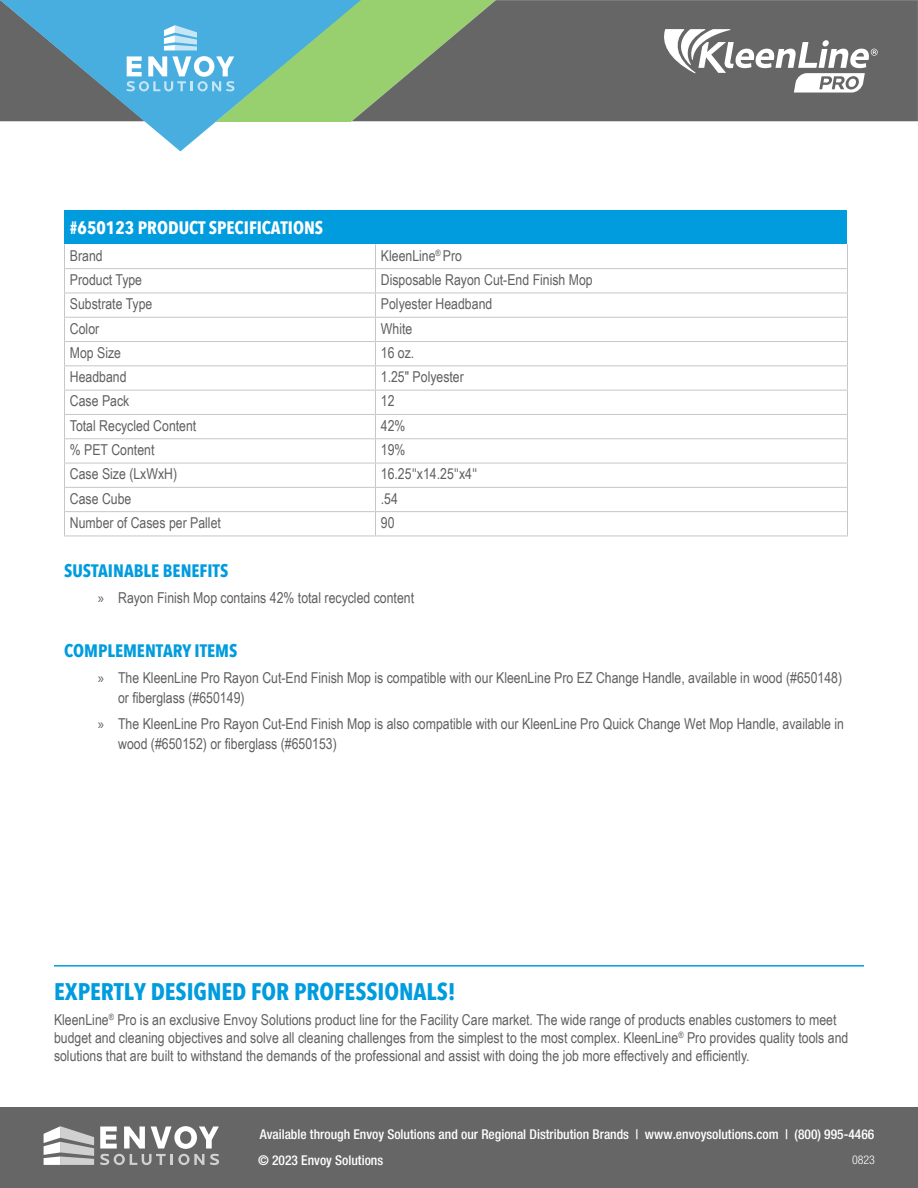
<style>
.page{position:relative;width:918px;height:1188px;background:#fff}
.page>*{position:absolute;margin:0;border:0;box-sizing:border-box;transform-origin:0 0}
.t1{font:700 24px "Avenir Next Condensed";color:#009cde}
.subheader{font:700 18px "Avenir Next Condensed";color:#009cde}
.t2{font:700 18px "Avenir Next Condensed";color:#fff}
.general_text{font:15px/18px "Arial Narrow";color:#5f6062}
.t3{font:500 condensed 13.5px "Helvetica Neue LT Std";color:#fff}
.t4{font:300 condensed 12px "Helvetica Neue LT Std";color:#fff}
.s1{font-family:"Helvetica Neue LT Std";font-weight:300;font-stretch:condensed}
.s2{font-family:"Myriad Pro"}
</style>
<div class="page">
<div style="left:0;top:1107px;width:918px;height:81px;background:#666"></div>
<svg style="left:100px;top:1126px;width:119px;height:39px"></svg>
<svg style="left:44px;top:1126px;width:50px;height:39px"></svg>
<div style="left:506px;top:0;width:412px;height:121px;background:#666"></div>
<svg style="left:0;top:121px;width:364px;height:30px"></svg>
<svg style="left:0;top:0;width:506px;height:121px;background:#6ba39d"></svg>
<svg style="left:661px;top:29px;width:217px;height:64px"></svg>
<hr style="left:54px;top:965px;width:810px;height:2px;background:#009cde">
<div style="left:64px;top:211px;width:784px;height:33px;background:#009cde"></div>
<svg style="left:65px;top:292px;width:782px;height:244px"></svg>
<hr style="left:64px;top:268px;width:311px;height:1px;background:#c5c6c8">
<hr style="left:375px;top:268px;width:473px;height:1px;background:#c5c6c8">
<hr style="left:64px;top:293px;width:311px;height:1px;background:#c5c6c8">
<hr style="left:375px;top:293px;width:473px;height:1px;background:#c5c6c8">
<hr style="left:64px;top:317px;width:311px;height:1px;background:#c5c6c8">
<hr style="left:375px;top:317px;width:473px;height:1px;background:#c5c6c8">
<hr style="left:64px;top:341px;width:311px;height:1px;background:#c5c6c8">
<hr style="left:64px;top:365px;width:311px;height:1px;background:#c5c6c8">
<hr style="left:375px;top:341px;width:473px;height:1px;background:#c5c6c8">
<hr style="left:375px;top:365px;width:473px;height:1px;background:#c5c6c8">
<hr style="left:64px;top:390px;width:311px;height:1px;background:#c5c6c8">
<hr style="left:375px;top:390px;width:473px;height:1px;background:#c5c6c8">
<hr style="left:64px;top:414px;width:311px;height:1px;background:#c5c6c8">
<hr style="left:375px;top:414px;width:473px;height:1px;background:#c5c6c8">
<hr style="left:64px;top:438px;width:311px;height:1px;background:#c5c6c8">
<hr style="left:375px;top:438px;width:473px;height:1px;background:#c5c6c8">
<hr style="left:64px;top:463px;width:311px;height:1px;background:#c5c6c8">
<hr style="left:375px;top:463px;width:473px;height:1px;background:#c5c6c8">
<hr style="left:64px;top:487px;width:311px;height:1px;background:#c5c6c8">
<hr style="left:375px;top:487px;width:473px;height:1px;background:#c5c6c8">
<hr style="left:64px;top:511px;width:311px;height:1px;background:#c5c6c8">
<svg style="left:64px;top:244px;width:1px;height:292px"></svg>
<hr style="left:375px;top:511px;width:473px;height:1px;background:#c5c6c8">
<svg style="left:375px;top:244px;width:1px;height:292px"></svg>
<svg style="left:847px;top:244px;width:1px;height:292px"></svg>
<hr style="left:64px;top:536px;width:311px;height:1px;background:#c5c6c8">
<hr style="left:375px;top:536px;width:473px;height:1px;background:#c5c6c8">
<p class="t2" style="left:70px;top:217px;width:255px">#650123 PRODUCT SPECIFICATIONS</p>
<p class="general_text" style="left:70px;top:246px;width:34px">Brand</p>
<p class="general_text" style="left:381px;top:246px;width:83px">KleenLine<sup>®</sup> Pro</p>
<p class="general_text" style="left:70px;top:270px;width:74px">Product Type</p>
<p class="general_text" style="left:381px;top:270px;width:213px">Disposable Rayon Cut-End Finish Mop</p>
<p class="general_text" style="left:70px;top:294px;width:84px">Substrate Type</p>
<p class="general_text" style="left:381px;top:294px;width:113px">Polyester Headband</p>
<p class="general_text" style="left:70px;top:319px;width:31px">Color</p>
<p class="general_text" style="left:381px;top:319px;width:33px">White</p>
<p class="general_text" style="left:70px;top:343px;width:53px">Mop Size</p>
<p class="general_text" style="left:381px;top:343px;width:35px">16 oz.</p>
<p class="general_text" style="left:70px;top:367px;width:58px">Headband</p>
<p class="general_text" style="left:381px;top:367px;width:84px">1.25″ Polyester</p>
<p class="general_text" style="left:70px;top:392px;width:61px">Case Pack</p>
<p class="general_text" style="left:381px;top:392px;width:15px">12</p>
<p class="general_text" style="left:70px;top:416px;width:128px">Total Recycled Content</p>
<p class="general_text" style="left:381px;top:416px;width:26px">42%</p>
<p class="general_text" style="left:70px;top:440px;width:86px">% PET Content</p>
<p class="general_text" style="left:381px;top:440px;width:26px">19%</p>
<p class="general_text" style="left:70px;top:465px;width:109px">Case Size (LxWxH)</p>
<p class="general_text" style="left:381px;top:465px;width:98px">16.25<span class="s1">"</span>x14.25<span class="s1">"</span>x4<span class="s1">"</span></p>
<p class="general_text" style="left:70px;top:489px;width:63px">Case Cube</p>
<p class="general_text" style="left:381px;top:489px;width:19px">.54</p>
<p class="general_text" style="left:70px;top:513px;width:153px">Number of Cases per Pallet</p>
<p class="general_text" style="left:381px;top:513px;width:15px">90</p>
<p class="subheader" style="left:64px;top:559px;width:166px">SUSTAINABLE BENEFITS</p>
<p class="general_text" style="left:98px;top:588px;width:318px"><span class="s2">»</span> Rayon Finish Mop contains 42% total recycled content</p>
<p class="subheader" style="left:64px;top:640px;width:175px">COMPLEMENTARY ITEMS</p>
<p class="general_text" style="left:118px;top:668px;width:726px;line-height:19.5px;text-indent:-20px"><span class="s2">»</span> The KleenLine Pro Rayon Cut-End Finish Mop is compatible with our KleenLine Pro EZ Change Handle, available in wood (#650148) or fiberglass (#650149)</p>
<p class="general_text" style="left:118px;top:713px;width:727px;line-height:19.5px;text-indent:-20px"><span class="s2">»</span> The KleenLine Pro Rayon Cut-End Finish Mop is also compatible with our KleenLine Pro Quick Change Wet Mop Handle, available in wood (#650152) or fiberglass (#650153)</p>
<h1 class="t1" style="left:54px;top:977px;width:403px">EXPERTLY DESIGNED FOR PROFESSIONALS!</h1>
<p class="general_text" style="left:54px;top:1010px;width:796px">KleenLine<sup>®</sup> Pro is an exclusive Envoy Solutions product line for the Facility Care market. The wide range of products enables customers to meet budget and cleaning objectives and solve all cleaning challenges from the simplest to the most complex. KleenLine<sup>®</sup> Pro provides quality tools and solutions that are built to withstand the demands of the professional and assist with doing the job more effectively and efficiently.</p>
<p class="t3" style="left:260px;top:1126px;width:616px">Available through Envoy Solutions and our Regional Distribution Brands | www.envoysolutions.com | (800) 995-4466</p>
<p class="t3" style="left:258px;top:1152px;width:127px">© 2023 Envoy Solutions</p>
<p class="t4" style="left:852px;top:1153px;width:25px">0823</p>
</div>
